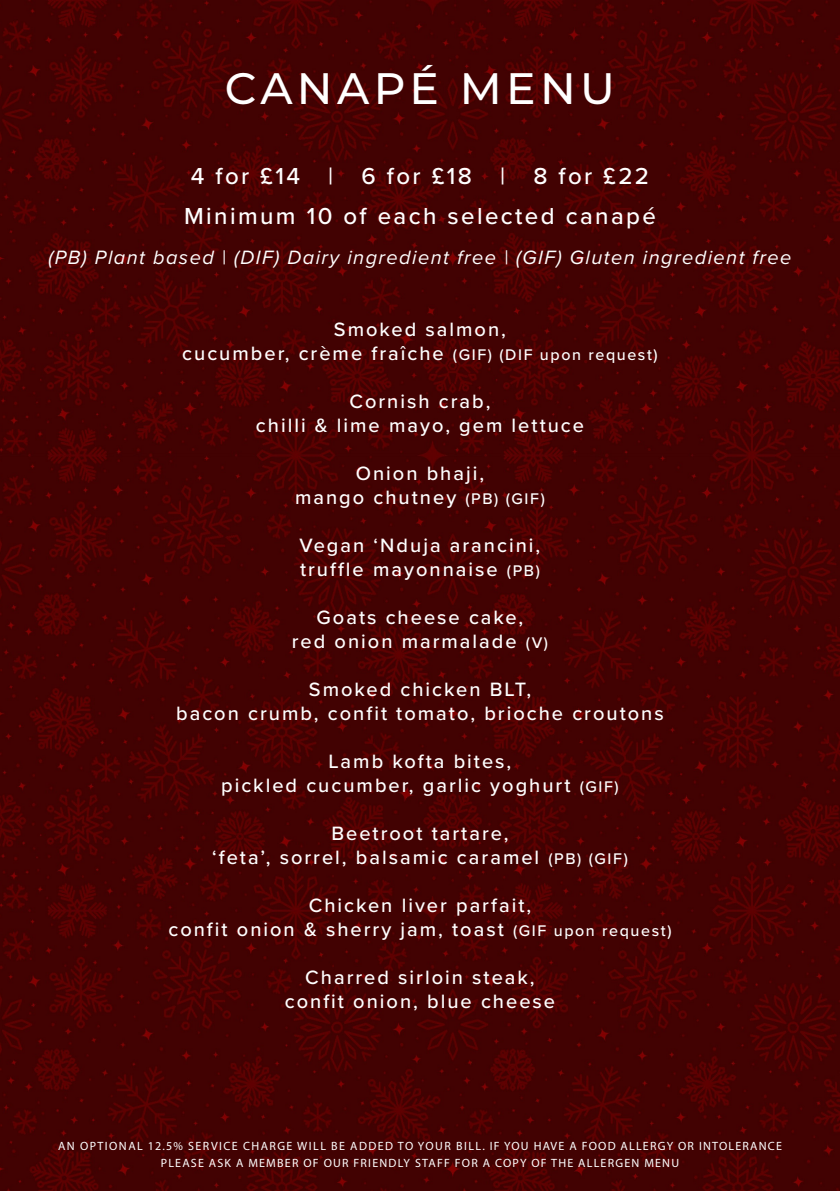
<style>
.page{position:relative;width:840px;height:1191px;background:#fff}
.page>*{position:absolute;margin:0;border:0;box-sizing:border-box;transform-origin:0 0}
.t1{font:500 44px "Montserrat";letter-spacing:.1em;color:#fff}
.t2{font:500 24px "Proxima Nova";letter-spacing:.1em;color:#fff}
.t3{font:500 20px "Proxima Nova";letter-spacing:.1em;color:#fff}
.t4{font:italic 20px "Proxima Nova";letter-spacing:.07em;color:#fff}
.t5{font:12px "Myriad Pro";letter-spacing:.12em;color:#fff}
.t6{font:12px "Myriad Pro";letter-spacing:.1em;color:#fff}
.s1{font-size:16px}
</style>
<div class="page">
<img style="left:0;top:0;width:839px;height:1191px">
<p class="t1" style="left:225px;top:57px;width:391px">CANAPÉ MENU</p>
<p class="t2" style="left:191px;top:158px;width:459px">4 for £14 | 6 for £18 | 8 for £22</p>
<p class="t2" style="left:184px;top:198px;width:473px">Minimum 10 of each selected canapé</p>
<p class="t4" style="left:48px;top:242px;width:744px">(PB) Plant based | (DIF) Dairy ingredient free | (GIF) Gluten ingredient free</p>
<p class="t3" style="left:334px;top:314px;width:173px">Smoked salmon,</p>
<p class="t3" style="left:182px;top:338px;width:477px">cucumber, crème fraîche <span class="s1">(GIF) (DIF upon request)</span></p>
<p class="t3" style="left:349px;top:386px;width:142px">Cornish crab,</p>
<p class="t3" style="left:256px;top:410px;width:329px">chilli &amp; lime mayo, gem lettuce</p>
<p class="t3" style="left:355px;top:458px;width:130px">Onion bhaji,</p>
<p class="t3" style="left:295px;top:482px;width:251px">mango chutney <span class="s1">(PB) (GIF)</span></p>
<p class="t3" style="left:299px;top:530px;width:242px">Vegan ‘Nduja arancini,</p>
<p class="t3" style="left:300px;top:554px;width:241px">truffle mayonnaise <span class="s1">(PB)</span></p>
<p class="t3" style="left:316px;top:602px;width:208px">Goats cheese cake,</p>
<p class="t3" style="left:292px;top:626px;width:258px">red onion marmalade <span class="s1">(V)</span></p>
<p class="t3" style="left:309px;top:674px;width:223px">Smoked chicken BLT,</p>
<p class="t3" style="left:176px;top:698px;width:489px">bacon crumb, confit tomato, brioche croutons</p>
<p class="t3" style="left:328px;top:746px;width:184px">Lamb kofta bites,</p>
<p class="t3" style="left:221px;top:770px;width:399px">pickled cucumber, garlic yoghurt <span class="s1">(GIF)</span></p>
<p class="t3" style="left:331px;top:818px;width:179px">Beetroot tartare,</p>
<p class="t3" style="left:212px;top:842px;width:417px">‘feta’, sorrel, balsamic caramel <span class="s1">(PB) (GIF)</span></p>
<p class="t3" style="left:308px;top:890px;width:224px">Chicken liver parfait,</p>
<p class="t3" style="left:168px;top:914px;width:504px">confit onion &amp; sherry jam, toast <span class="s1">(GIF upon request)</span></p>
<p class="t3" style="left:305px;top:962px;width:231px">Charred sirloin steak,</p>
<p class="t3" style="left:284px;top:986px;width:272px">confit onion, blue cheese</p>
<p class="t5" style="left:58px;top:1138px;width:725px">AN OPTIONAL 12.5% SERVICE CHARGE WILL BE ADDED TO YOUR BILL. IF YOU HAVE A FOOD ALLERGY OR INTOLERANCE</p>
<p class="t6" style="left:161px;top:1155px;width:519px">PLEASE ASK A MEMBER OF OUR FRIENDLY STAFF FOR A COPY OF THE ALLERGEN MENU</p>
</div>
